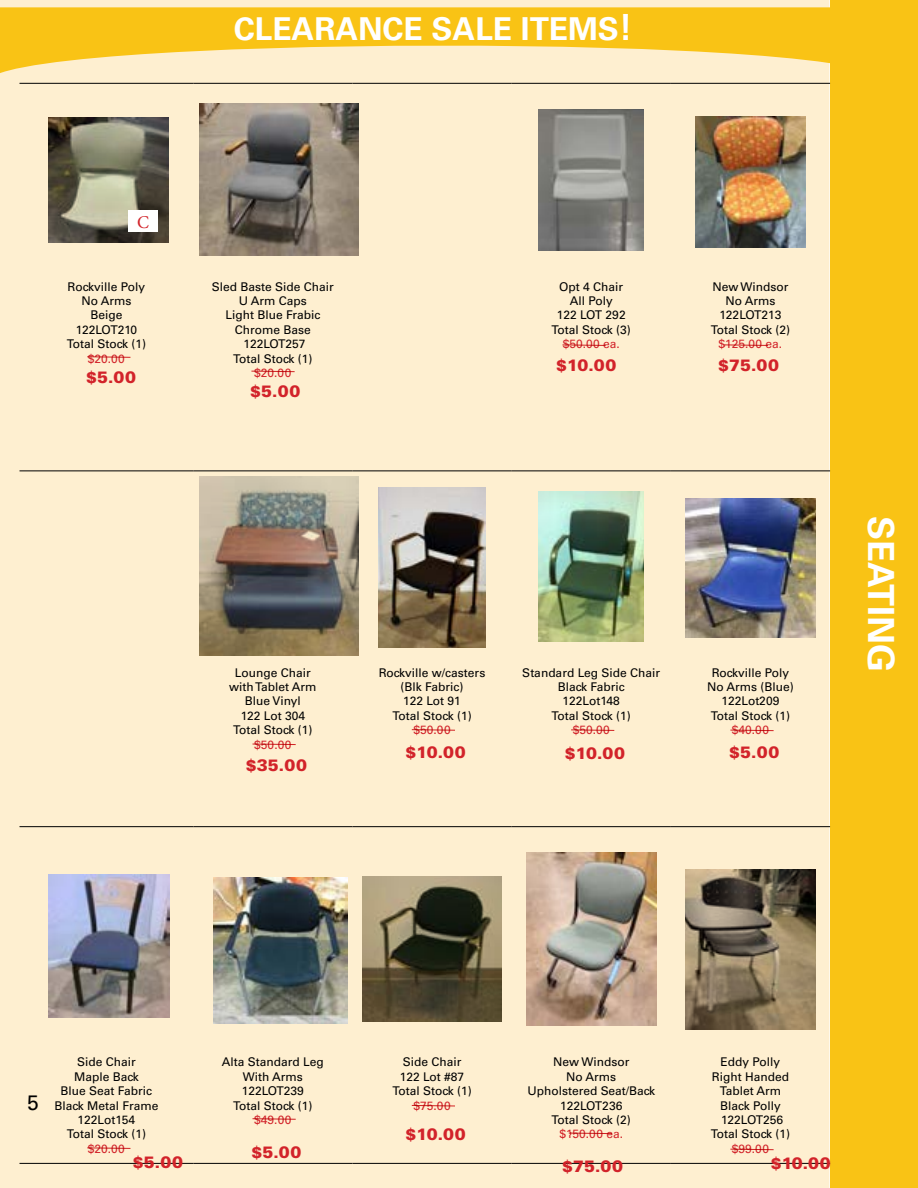
<style>
.page{position:relative;width:918px;height:1188px;background:#fff}
.page>*{position:absolute;margin:0;border:0;box-sizing:border-box;transform-origin:0 0}
.t1{font:700 36px "Univers LT Std";color:#fff}
.t2{font:700 31.5px "Univers LT Std";color:#fff}
.t3{font:21px "Univers LT Std";color:#000}
.t4{font:18px "Minion Pro";color:#d2232a}
.t5{font:900 16.5px "Univers LT Std";letter-spacing:.04em;color:#d2232a}
.t6{font:12px/14.4px "Univers LT Std";color:#000;text-align:center}
.t7{font:12px "Univers LT Std";color:#d2232a}
.s1{font-size:36px}
</style>
<div class="page">
<div style="left:0;top:0;width:831px;height:1188px;background:#feefd0"></div>
<svg style="left:0;top:7px;width:831px;height:127px;background:#fbdd85"></svg>
<div style="left:831px;top:0;width:87px;height:1188px;background:#f9c315"></div>
<hr style="left:20px;top:471px;width:173px;height:1px;background:#000">
<hr style="left:193px;top:471px;width:160px;height:1px;background:#000">
<hr style="left:353px;top:471px;width:159px;height:1px;background:#000">
<hr style="left:512px;top:471px;width:159px;height:1px;background:#000">
<hr style="left:671px;top:471px;width:159px;height:1px;background:#000">
<hr style="left:20px;top:826px;width:173px;height:1px;background:#000">
<hr style="left:193px;top:826px;width:160px;height:1px;background:#000">
<hr style="left:353px;top:826px;width:159px;height:1px;background:#000">
<hr style="left:512px;top:826px;width:159px;height:1px;background:#000">
<hr style="left:671px;top:826px;width:159px;height:1px;background:#000">
<hr style="left:20px;top:1163px;width:173px;height:1px;background:#000">
<hr style="left:193px;top:1163px;width:160px;height:1px;background:#000">
<hr style="left:353px;top:1163px;width:159px;height:1px;background:#000">
<hr style="left:512px;top:1163px;width:159px;height:1px;background:#000">
<hr style="left:671px;top:1163px;width:159px;height:1px;background:#000">
<hr style="left:20px;top:83px;width:173px;height:1px;background:#000">
<hr style="left:193px;top:83px;width:160px;height:1px;background:#000">
<hr style="left:353px;top:83px;width:159px;height:1px;background:#000">
<hr style="left:512px;top:83px;width:159px;height:1px;background:#000">
<hr style="left:671px;top:83px;width:159px;height:1px;background:#000">
<img style="left:48px;top:117px;width:121px;height:125px">
<img style="left:199px;top:103px;width:160px;height:153px">
<img style="left:539px;top:109px;width:105px;height:141px">
<img style="left:696px;top:116px;width:109px;height:131px">
<img style="left:200px;top:477px;width:158px;height:179px">
<img style="left:379px;top:487px;width:106px;height:160px">
<img style="left:539px;top:492px;width:105px;height:149px">
<img style="left:685px;top:499px;width:131px;height:138px">
<img style="left:48px;top:875px;width:121px;height:142px">
<img style="left:213px;top:878px;width:135px;height:146px">
<img style="left:362px;top:877px;width:140px;height:144px">
<img style="left:526px;top:853px;width:130px;height:173px">
<img style="left:685px;top:870px;width:131px;height:160px">
<div style="left:129px;top:211px;width:29px;height:21px;background:#fff"></div>
<svg style="left:87px;top:356px;width:44px;height:2px"></svg>
<svg style="left:251px;top:370px;width:44px;height:2px"></svg>
<svg style="left:562px;top:344px;width:44px;height:2px"></svg>
<svg style="left:724px;top:344px;width:45px;height:2px"></svg>
<svg style="left:730px;top:729px;width:44px;height:2px"></svg>
<svg style="left:570px;top:729px;width:45px;height:2px"></svg>
<svg style="left:411px;top:729px;width:45px;height:2px"></svg>
<svg style="left:252px;top:743px;width:44px;height:2px"></svg>
<svg style="left:87px;top:1147px;width:44px;height:2px"></svg>
<svg style="left:252px;top:1118px;width:44px;height:2px"></svg>
<svg style="left:411px;top:1105px;width:45px;height:2px"></svg>
<svg style="left:568px;top:1132px;width:45px;height:2px"></svg>
<svg style="left:730px;top:1148px;width:44px;height:2px"></svg>
<h2 class="t2" style="left:234px;top:10px;width:401px">CLEARANCE SALE ITEMS<span class="s1">!</span></h2>
<h3 class="t4" style="left:137px;top:210px;width:13px">C</h3>
<p class="t6" style="left:67px;top:279px;width:81px">Rockville Poly<br>No Arms<br>Beige<br>122LOT210<br>Total Stock (1)</p>
<p class="t7" style="left:88px;top:351px;width:39px">$20.00</p>
<h3 class="t5" style="left:86px;top:366px;width:52px">$5.00</h3>
<p class="t6" style="left:212px;top:279px;width:124px">Sled Baste Side Chair<br>U Arm Caps<br>Light Blue Frabic<br>Chrome Base<br>122LOT257<br>Total Stock (1)</p>
<p class="t7" style="left:254px;top:366px;width:39px">$20.00</p>
<h3 class="t5" style="left:250px;top:381px;width:52px">$5.00</h3>
<p class="t6" style="left:552px;top:279px;width:81px">Opt 4 Chair<br>All Poly<br>122 LOT 292<br>Total Stock (3)</p>
<p class="t7" style="left:563px;top:337px;width:59px">$50.00 ea.</p>
<p class="t6" style="left:711px;top:279px;width:81px">New Windsor<br>No Arms<br>122LOT213<br>Total Stock (2)</p>
<p class="t7" style="left:719px;top:337px;width:65px">$125.00 ea.</p>
<h3 class="t5" style="left:556px;top:355px;width:62px">$10.00</h3>
<h3 class="t5" style="left:718px;top:355px;width:63px">$75.00</h3>
<p class="t6" style="left:229px;top:665px;width:89px">Lounge Chair with Tablet Arm<br>Blue Vinyl<br>122 Lot 304<br>Total Stock (1)</p>
<p class="t7" style="left:254px;top:737px;width:39px">$50.00</p>
<h3 class="t5" style="left:246px;top:755px;width:63px">$35.00</h3>
<p class="t6" style="left:379px;top:665px;width:108px">Rockville w/casters (Blk Fabric)<br>122 Lot 91<br>Total Stock (1)</p>
<p class="t7" style="left:414px;top:723px;width:39px">$50.00</p>
<p class="t6" style="left:522px;top:665px;width:139px">Standard Leg Side Chair<br>Black Fabric<br>122Lot148<br>Total Stock (1)</p>
<p class="t7" style="left:573px;top:723px;width:39px">$50.00</p>
<p class="t6" style="left:707px;top:665px;width:88px">Rockville Poly<br>No Arms (Blue)<br>122Lot209<br>Total Stock (1)</p>
<p class="t7" style="left:732px;top:723px;width:39px">$40.00</p>
<h3 class="t5" style="left:406px;top:742px;width:62px">$10.00</h3>
<h3 class="t5" style="left:565px;top:743px;width:62px">$10.00</h3>
<h3 class="t5" style="left:729px;top:741px;width:52px">$5.00</h3>
<h1 class="t1" style="left:902px;top:516px;width:158px;rotate:90deg">SEATING</h1>
<h3 class="t3" style="left:27px;top:1091px;width:13px">5</h3>
<p class="t6" style="left:54px;top:1055px;width:105px">Side Chair<br>Maple Back<br>Blue Seat Fabric<br>Black Metal Frame<br>122Lot154<br>Total Stock (1)</p>
<p class="t7" style="left:88px;top:1141px;width:39px">$20.00</p>
<h3 class="t5" style="left:133px;top:1152px;width:52px">$5.00</h3>
<p class="t6" style="left:222px;top:1055px;width:103px">Alta Standard Leg<br>With Arms<br>122LOT239<br>Total Stock (1)</p>
<p class="t7" style="left:254px;top:1113px;width:39px">$49.00</p>
<h3 class="t5" style="left:251px;top:1142px;width:52px">$5.00</h3>
<p class="t6" style="left:392px;top:1055px;width:81px">Side Chair<br>122 Lot #87<br>Total Stock (1)</p>
<p class="t7" style="left:414px;top:1098px;width:39px">$75.00</p>
<h3 class="t5" style="left:406px;top:1124px;width:62px">$10.00</h3>
<p class="t6" style="left:527px;top:1055px;width:129px">New Windsor<br>No Arms<br>Upholstered Seat/Back<br>122LOT236<br>Total Stock (2)</p>
<p class="t7" style="left:559px;top:1127px;width:65px">$150.00 ea.</p>
<p class="t6" style="left:711px;top:1055px;width:81px">Eddy Polly<br>Right Handed<br>Tablet Arm<br>Black Polly<br>122LOT256<br>Total Stock (1)</p>
<p class="t7" style="left:732px;top:1141px;width:39px">$99.00</p>
<h3 class="t5" style="left:562px;top:1156px;width:63px">$75.00</h3>
<h3 class="t5" style="left:771px;top:1153px;width:62px">$10.00</h3>
</div>
